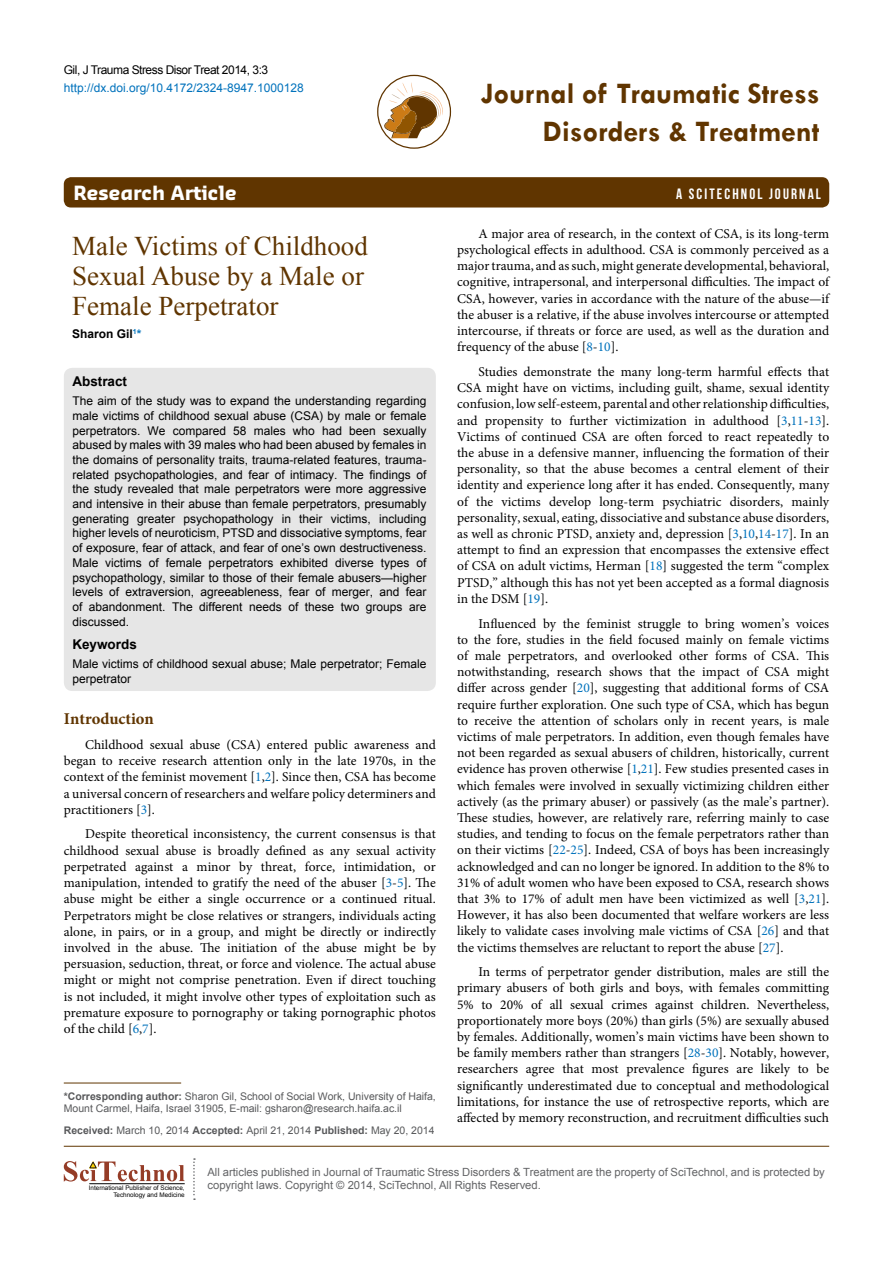
<style>
.page{position:relative;width:893px;height:1263px;background:#fff}
.page>*{position:absolute;margin:0;border:0;box-sizing:border-box;transform-origin:0 0}
.t1{font:700 30px/37.5px "Tw Cen";color:#603500;text-align:right}
.t2{font:27px/30px "Times New Roman";color:#603500}
.t3{font:700 19.2px "Sansa";color:#fff}
.t4{font:700 16.5px "Minion Pro";color:#603500}
.t5{font:15px "Bebas Neue";letter-spacing:.14em;color:#fff}
.t6{font:13.5px/16.2px "Minion Pro";color:#000;text-align:justify}
.t7{font:700 13.5px "Arial";color:#000}
.t8{font:12px/14.7px "Arial";color:#000;text-align:justify}
.t9{font:12px "Arial";color:#0072bc}
.t10{font:12px "Arial";letter-spacing:-.04em;color:#000}
.t11{font:700 12px "Arial";color:#000}
.t12{font:11.25px/13.5px "Arial";color:#636466}
.t13{font:10.5px/12.6px "Arial";color:#58595b}
.t14{font:6.3px/7.6px "Arial";color:#000;text-align:right}
.s1{color:#0072bc}
.s2{font-weight:700}
</style>
<div class="page">
<div style="left:64px;top:177px;width:765px;height:30px;background:#603500;border-radius:7px"></div>
<hr style="left:64px;top:1146px;width:765px;height:1px;background:#603500">
<svg style="left:193px;top:1158px;width:2px;height:42px"></svg>
<svg style="left:64px;top:1161px;width:121px;height:20px"></svg>
<hr style="left:89px;top:1183px;width:96px;height:1px;background:#000">
<svg style="left:384px;top:82px;width:60px;height:56px"></svg>
<div style="left:377px;top:75px;width:74px;height:74px;border:1px solid #603500;border-radius:50%"></div>
<div style="left:64px;top:368px;width:372px;height:323px;background:#e6e6e6;border-radius:9px"></div>
<hr style="left:64px;top:1083px;width:117px;height:1px;background:#603500">
<p class="t10" style="left:64px;top:62px;width:206px">Gil, J Trauma Stress Disor Treat 2014, 3:3</p>
<p class="t9" style="left:64px;top:80px;width:242px">http://dx.doi.org/10.4172/2324-8947.1000128</p>
<h1 class="t1" style="left:481px;top:74px;width:340px">Journal of Traumatic Stress<br>Disorders &amp; Treatment</h1>
<h3 class="t3" style="left:74px;top:181px;width:165px">Research Article</h3>
<p class="t5" style="left:676px;top:186px;width:146px">A SCITECHNOL JOURNAL</p>
<h2 class="t2" style="left:72px;top:231px;width:297px">Male Victims of Childhood<br>Sexual Abuse by a Male or<br>Female Perpetrator</h2>
<p class="t11" style="left:72px;top:326px;width:71px">Sharon Gil<sup>1</sup><span class="s1">*</span></p>
<p class="t7" style="left:72px;top:372px;width:56px">Abstract</p>
<p class="t8" style="left:72px;top:394px;width:356px">The aim of the study was to expand the understanding regarding male victims of childhood sexual abuse (CSA) by male or female perpetrators. We compared 58 males who had been sexually abused by males with 39 males who had been abused by females in the domains of personality traits, trauma-related features, trauma&shy;related psychopathologies, and fear of intimacy. The findings of the study revealed that male perpetrators were more aggressive and intensive in their abuse than female perpetrators, presumably generating greater psychopathology in their victims, including higher levels of neuroticism, PTSD and dissociative symptoms, fear of exposure, fear of attack, and fear of one’s own destructiveness.<br>Male victims of female perpetrators exhibited diverse types of psychopathology, similar to those of their female abusers—higher levels of extraversion, agreeableness, fear of merger, and fear of abandonment. The different needs of these two groups are discussed.</p>
<p class="t7" style="left:72px;top:635px;width:66px">Keywords</p>
<p class="t8" style="left:72px;top:656px;width:355px">Male victims of childhood sexual abuse; Male perpetrator; Female perpetrator</p>
<p class="t4" style="left:64px;top:707px;width:92px">Introduction</p>
<p class="t6" style="left:64px;top:737px;width:374px;text-indent:21px">Childhood sexual abuse (CSA) entered public awareness and began to receive research attention only in the late 1970s, in the context of the feminist movement [<span class="s1">1</span>,<span class="s1">2</span>]. Since then, CSA has become a universal concern of researchers and welfare policy determiners and practitioners [<span class="s1">3</span>].</p>
<p class="t6" style="left:64px;top:826px;width:374px;text-indent:21px">Despite theoretical inconsistency, the current consensus is that childhood sexual abuse is broadly defined as any sexual activity perpetrated against a minor by threat, force, intimidation, or manipulation, intended to gratify the need of the abuser [<span class="s1">3</span>-<span class="s1">5</span>]. The abuse might be either a single occurrence or a continued ritual.<br>Perpetrators might be close relatives or strangers, individuals acting alone, in pairs, or in a group, and might be directly or indirectly involved in the abuse. The initiation of the abuse might be by persuasion, seduction, threat, or force and violence. The actual abuse might or might not comprise penetration. Even if direct touching is not included, it might involve other types of exploitation such as premature exposure to pornography or taking pornographic photos of the child [<span class="s1">6</span>,<span class="s1">7</span>].</p>
<p class="t13" style="left:64px;top:1090px;width:374px"><span class="s2">*Corresponding author:</span> Sharon Gil, School of Social Work, University of Haifa,<br>Mount Carmel, Haifa, Israel 31905, E-mail: gsharon@research.haifa.ac.il</p>
<p class="t13" style="left:64px;top:1124px;width:372px"><span class="s2">Received:</span> March 10, 2014 <span class="s2">Accepted:</span> April 21, 2014 <span class="s2">Published:</span> May 20, 2014</p>
<p class="t6" style="left:457px;top:225px;width:374px;text-indent:21px">A major area of research, in the context of CSA, is its long-term psychological effects in adulthood. CSA is commonly perceived as a major trauma, and as such, might generate developmental, behavioral, cognitive, intrapersonal, and interpersonal difficulties. The impact of CSA, however, varies in accordance with the nature of the abuse—if the abuser is a relative, if the abuse involves intercourse or attempted intercourse, if threats or force are used, as well as the duration and frequency of the abuse [<span class="s1">8</span>-<span class="s1">10</span>].</p>
<p class="t6" style="left:457px;top:364px;width:374px;text-indent:21px">Studies demonstrate the many long-term harmful effects that CSA might have on victims, including guilt, shame, sexual identity confusion, low self-esteem, parental and other relationship difficulties, and propensity to further victimization in adulthood [<span class="s1">3</span>,<span class="s1">11</span>-<span class="s1">13</span>].<br>Victims of continued CSA are often forced to react repeatedly to the abuse in a defensive manner, influencing the formation of their personality, so that the abuse becomes a central element of their identity and experience long after it has ended. Consequently, many of the victims develop long-term psychiatric disorders, mainly personality, sexual, eating, dissociative and substance abuse disorders, as well as chronic PTSD, anxiety and, depression [<span class="s1">3</span>,<span class="s1">10</span>,<span class="s1">14</span>-<span class="s1">17</span>]. In an attempt to find an expression that encompasses the extensive effect of CSA on adult victims, Herman [<span class="s1">18</span>] suggested the term “complex PTSD,” although this has not yet been accepted as a formal diagnosis in the DSM [<span class="s1">19</span>].</p>
<p class="t6" style="left:457px;top:615px;width:374px;text-indent:21px">Influenced by the feminist struggle to bring women’s voices to the fore, studies in the field focused mainly on female victims of male perpetrators, and overlooked other forms of CSA. This notwithstanding, research shows that the impact of CSA might differ across gender [<span class="s1">20</span>], suggesting that additional forms of CSA require further exploration. One such type of CSA, which has begun to receive the attention of scholars only in recent years, is male victims of male perpetrators. In addition, even though females have not been regarded as sexual abusers of children, historically, current evidence has proven otherwise [<span class="s1">1</span>,<span class="s1">21</span>]. Few studies presented cases in which females were involved in sexually victimizing children either actively (as the primary abuser) or passively (as the male’s partner).<br>These studies, however, are relatively rare, referring mainly to case studies, and tending to focus on the female perpetrators rather than on their victims [<span class="s1">22</span>-<span class="s1">25</span>]. Indeed, CSA of boys has been increasingly acknowledged and can no longer be ignored. In addition to the 8% to 31% of adult women who have been exposed to CSA, research shows that 3% to 17% of adult men have been victimized as well [<span class="s1">3</span>,<span class="s1">21</span>].<br>However, it has also been documented that welfare workers are less likely to validate cases involving male victims of CSA [<span class="s1">26</span>] and that the victims themselves are reluctant to report the abuse [<span class="s1">27</span>].</p>
<p class="t6" style="left:457px;top:964px;width:374px;text-indent:21px">In terms of perpetrator gender distribution, males are still the primary abusers of both girls and boys, with females committing 5% to 20% of all sexual crimes against children. Nevertheless, proportionately more boys (20%) than girls (5%) are sexually abused by females. Additionally, women’s main victims have been shown to be family members rather than strangers [<span class="s1">28</span>-<span class="s1">30</span>]. Notably, however, researchers agree that most prevalence figures are likely to be significantly underestimated due to conceptual and methodological limitations, for instance the use of retrospective reports, which are affected by memory reconstruction, and recruitment difficulties such</p>
<p class="t14" style="left:89px;top:1184px;width:97px">International Publisher of Science,<br>Technology and Medicine</p>
<p class="t12" style="left:207px;top:1165px;width:619px">All articles published in Journal of Traumatic Stress Disorders &amp; Treatment are the property of SciTechnol, and is protected by copyright laws. Copyright © 2014, SciTechnol, All Rights Reserved.</p>
</div>
